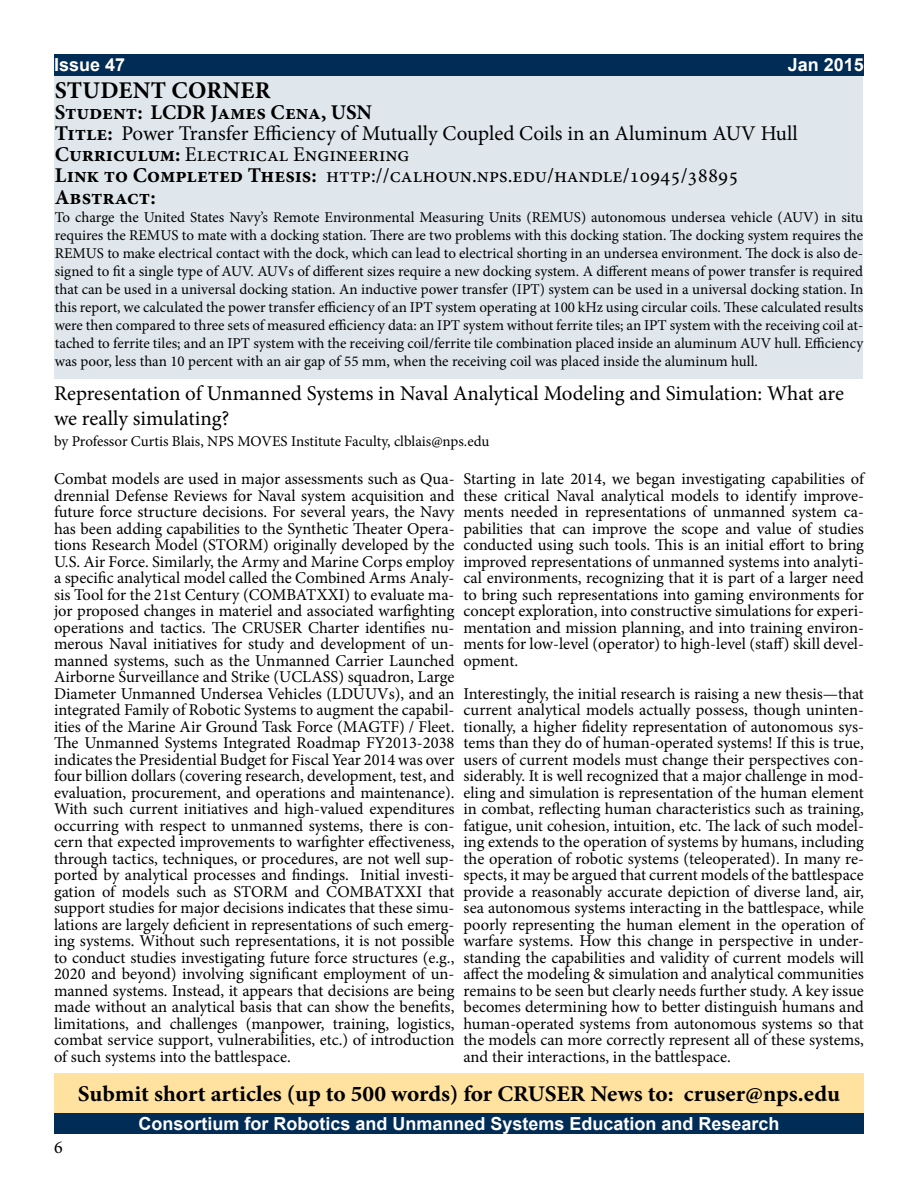
<style>
.page{position:relative;width:918px;height:1188px;background:#fff}
.page>*{position:absolute;margin:0;border:0;box-sizing:border-box;transform-origin:0 0}
.t1{font:700 24px "Minion Pro";color:#000}
.t2{font:700 22.5px "Minion Pro";color:#000;scale:1.04 1}
.t3{font:21px/21.1px "Minion Pro";color:#000}
.t4{font:700 18px "Arial";color:#fff}
.t5{font:18px "Minion Pro";color:#000}
.t6{font:16.5px/16.5px "Minion Pro";letter-spacing:-.005em;color:#000;text-align:justify}
.t7{font:15px/18px "Minion Pro";color:#000;text-align:justify}
.s1{font-weight:700}
</style>
<div class="page">
<div style="left:54px;top:54px;width:810px;height:22px;background:#002c55"></div>
<div style="left:54px;top:1112px;width:810px;height:22px;background:#002c55"></div>
<div style="left:55px;top:76px;width:808px;height:303px;background:#e0e7ec"></div>
<div style="left:54px;top:1073px;width:810px;height:39px;background:#ffe2a0"></div>
<p class="t4" style="left:54px;top:53px;width:73px">Issue 47</p>
<p class="t4" style="left:788px;top:53px;width:78px">Jan 2015</p>
<h1 class="t1" style="left:55px;top:74px;width:30px">Student</h1>
<h1 class="t1" style="left:172px;top:74px;width:35px">Corner</h1>
<p class="t3" style="left:55px;top:102px;width:745px"><span class="s1">Student: LCDR James Cena, USN<br>Title:</span> Power Transfer Efficiency of Mutually Coupled Coils in an Aluminum AUV Hull <span class="s1">Curriculum:</span> Electrical Engineering<br><span class="s1">Link to Completed Thesis:</span> http://calhoun.nps.edu/handle/10945/38895<br><span class="s1">Abstract:</span></p>
<p class="t7" style="left:55px;top:208px;width:810px">To charge the United States Navy’s Remote Environmental Measuring Units (REMUS) autonomous undersea vehicle (AUV) in situ requires the REMUS to mate with a docking station. There are two problems with this docking station. The docking system requires the REMUS to make electrical contact with the dock, which can lead to electrical shorting in an undersea environment. The dock is also de&shy;signed to fit a single type of AUV. AUVs of different sizes require a new docking system. A different means of power transfer is required that can be used in a universal docking station. An inductive power transfer (IPT) system can be used in a universal docking station. In this report, we calculated the power transfer efficiency of an IPT system operating at 100 kHz using circular coils. These calculated results were then compared to three sets of measured efficiency data: an IPT system without ferrite tiles; an IPT system with the receiving coil at&shy;tached to ferrite tiles; and an IPT system with the receiving coil/ferrite tile combination placed inside an aluminum AUV hull. Efficiency was poor, less than 10 percent with an air gap of 55 mm, when the receiving coil was placed inside the aluminum hull.</p>
<p class="t3" style="left:54px;top:380px;width:791px;line-height:25.2px">Representation of Unmanned Systems in Naval Analytical Modeling and Simulation: What are we really simulating?</p>
<p class="t7" style="left:54px;top:433px;width:437px">by Professor Curtis Blais, NPS MOVES Institute Faculty, clblais@nps.edu</p>
<p class="t6" style="left:54px;top:471px;width:402px">Combat models are used in major assessments such as Qua&shy;drennial Defense Reviews for Naval system acquisition and future force structure decisions. For several years, the Navy has been adding capabilities to the Synthetic Theater Opera&shy;tions Research Model (STORM) originally developed by the U.S. Air Force. Similarly, the Army and Marine Corps employ a specific analytical model called the Combined Arms Analy&shy;sis Tool for the 21st Century (COMBATXXI) to evaluate ma&shy;jor proposed changes in materiel and associated warfighting operations and tactics. The CRUSER Charter identifies nu&shy;merous Naval initiatives for study and development of un&shy;manned systems, such as the Unmanned Carrier Launched Airborne Surveillance and Strike (UCLASS) squadron, Large Diameter Unmanned Undersea Vehicles (LDUUVs), and an integrated Family of Robotic Systems to augment the capabil&shy;ities of the Marine Air Ground Task Force (MAGTF) / Fleet.<br>The Unmanned Systems Integrated Roadmap FY2013-2038 indicates the Presidential Budget for Fiscal Year 2014 was over four billion dollars (covering research, development, test, and evaluation, procurement, and operations and maintenance).<br>With such current initiatives and high-valued expenditures occurring with respect to unmanned systems, there is con&shy;cern that expected improvements to warfighter effectiveness, through tactics, techniques, or procedures, are not well sup&shy;ported by analytical processes and findings. Initial investi&shy;gation of models such as STORM and COMBATXXI that support studies for major decisions indicates that these simu&shy;lations are largely deficient in representations of such emerg&shy;ing systems. Without such representations, it is not possible to conduct studies investigating future force structures (e.g., 2020 and beyond) involving significant employment of un&shy;manned systems. Instead, it appears that decisions are being made without an analytical basis that can show the benefits, limitations, and challenges (manpower, training, logistics, combat service support, vulnerabilities, etc.) of introduction of such systems into the battlespace.</p>
<p class="t6" style="left:463px;top:471px;width:402px">Starting in late 2014, we began investigating capabilities of these critical Naval analytical models to identify improve&shy;ments needed in representations of unmanned system ca&shy;pabilities that can improve the scope and value of studies conducted using such tools. This is an initial effort to bring improved representations of unmanned systems into analyti&shy;cal environments, recognizing that it is part of a larger need to bring such representations into gaming environments for concept exploration, into constructive simulations for experi&shy;mentation and mission planning, and into training environ&shy;ments for low-level (operator) to high-level (staff) skill devel&shy;opment.</p>
<p class="t6" style="left:463px;top:686px;width:402px">Interestingly, the initial research is raising a new thesis—that current analytical models actually possess, though uninten&shy;tionally, a higher fidelity representation of autonomous sys&shy;tems than they do of human-operated systems! If this is true, users of current models must change their perspectives con&shy;siderably. It is well recognized that a major challenge in mod&shy;eling and simulation is representation of the human element in combat, reflecting human characteristics such as training, fatigue, unit cohesion, intuition, etc. The lack of such model&shy;ing extends to the operation of systems by humans, including the operation of robotic systems (teleoperated). In many re&shy;spects, it may be argued that current models of the battlespace provide a reasonably accurate depiction of diverse land, air, sea autonomous systems interacting in the battlespace, while poorly representing the human element in the operation of warfare systems. How this change in perspective in under&shy;standing the capabilities and validity of current models will affect the modeling &amp; simulation and analytical communities remains to be seen but clearly needs further study. A key issue becomes determining how to better distinguish humans and human-operated systems from autonomous systems so that the models can more correctly represent all of these systems, and their interactions, in the battlespace.</p>
<h2 class="t2" style="left:78px;top:1078px;width:734px">Submit short articles (up to 500 words) for CRUSER News to: cruser@nps.edu</h2>
<p class="t5" style="left:54px;top:1135px;width:10px">6</p>
<p class="t4" style="left:138px;top:1111px;width:643px">Consortium for Robotics and Unmanned Systems Education and Research</p>
</div>
